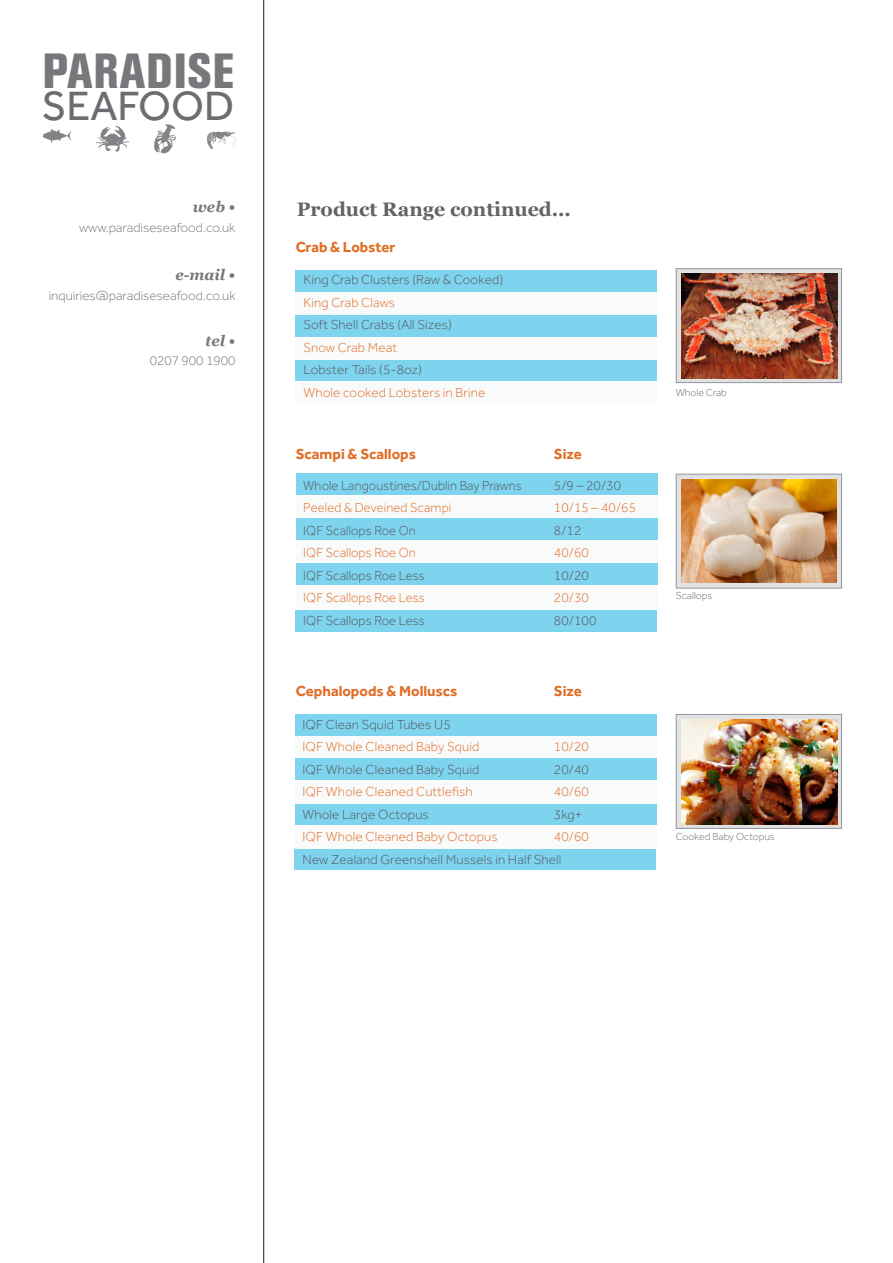
<style>
.page{position:relative;width:893px;height:1263px;background:#fff}
.page>*{position:absolute;margin:0;border:0;box-sizing:border-box;transform-origin:0 0}
.t1{font:800 condensed 48.9px "Akzidenz Grotesk BE";letter-spacing:.02em;color:#76787b}
.t2{font:42.3px "Effra";color:#6c6d70}
.t3{font:700 19.5px "Georgia";color:#636366}
.t4{font:700 15px "Effra";color:#e16d25}
.t5{font:italic 700 15px "Georgia";color:#76787b}
.t6{font:300 13.5px "Effra";letter-spacing:.01em;color:#57585a}
.t7{font:300 13.5px "Effra";letter-spacing:.01em;color:#e16d25}
.t8{font:300 13.5px "Effra";letter-spacing:.01em;color:#57585a;scale:.96 1}
.t9{font:300 13.5px "Effra";color:#76787b}
.t10{font:300 13.5px "Effra";letter-spacing:.01em;color:#e16d25;scale:.96 1}
.t11{font:300 10.5px "Effra";color:#6c6d70}
</style>
<div class="page">
<div style="left:676px;top:474px;width:166px;height:114px;background:#e1e2e4;border:1px solid #939598"></div>
<div style="left:676px;top:714px;width:166px;height:115px;background:linear-gradient(to right,#e1e2e4,#e1e2e4);border:1px solid #939598"></div>
<div style="left:295px;top:360px;width:362px;height:21px;background:#7ed3ef"></div>
<div style="left:296px;top:563px;width:361px;height:21px;background:#7ed3ef"></div>
<div style="left:295px;top:803px;width:362px;height:22px;background:#7ed3ef"></div>
<div style="left:295px;top:610px;width:362px;height:21px;background:#7ed3ef"></div>
<div style="left:294px;top:849px;width:362px;height:21px;background:#7ed3ef"></div>
<div style="left:295px;top:315px;width:362px;height:21px;background:#7ed3ef"></div>
<div style="left:296px;top:518px;width:361px;height:21px;background:#7ed3ef"></div>
<div style="left:295px;top:759px;width:362px;height:21px;background:#7ed3ef"></div>
<div style="left:295px;top:270px;width:362px;height:22px;background:#7ed3ef"></div>
<div style="left:296px;top:474px;width:361px;height:21px;background:#7ed3ef"></div>
<div style="left:295px;top:714px;width:362px;height:21px;background:#7ed3ef"></div>
<div style="left:295px;top:338px;width:362px;height:22px;background:#f9fafa"></div>
<div style="left:296px;top:542px;width:361px;height:21px;background:#f9fafa"></div>
<div style="left:295px;top:782px;width:362px;height:21px;background:#f9fafa"></div>
<div style="left:295px;top:293px;width:362px;height:21px;background:#f9fafa"></div>
<div style="left:296px;top:496px;width:361px;height:21px;background:#f9fafa"></div>
<div style="left:295px;top:736px;width:362px;height:22px;background:#f9fafa"></div>
<div style="left:295px;top:383px;width:362px;height:21px;background:#f9fafa"></div>
<div style="left:296px;top:586px;width:361px;height:22px;background:#f9fafa"></div>
<div style="left:295px;top:827px;width:362px;height:21px;background:#f9fafa"></div>
<svg style="left:207px;top:132px;width:29px;height:17px"></svg>
<svg style="left:96px;top:126px;width:33px;height:26px"></svg>
<svg style="left:154px;top:124px;width:22px;height:30px"></svg>
<svg style="left:43px;top:129px;width:29px;height:14px"></svg>
<hr style="left:263px;top:0;width:1px;height:1263px;background:#231f20">
<img style="left:681px;top:479px;width:156px;height:103px">
<div style="left:676px;top:268px;width:166px;height:115px;background:#e1e2e4;border:1px solid #939598"></div>
<img style="left:681px;top:273px;width:157px;height:105px">
<img style="left:681px;top:720px;width:156px;height:105px">
<h1 class="t1" style="left:43px;top:42px;width:193px">PARADISE</h1>
<h2 class="t2" style="left:42px;top:82px;width:194px">SEAFOOD</h2>
<p class="t5" style="left:193px;top:197px;width:44px">web •</p>
<p class="t9" style="left:79px;top:220px;width:158px">www.paradiseseafood.co.uk</p>
<p class="t5" style="left:175px;top:265px;width:62px">e-mail •</p>
<p class="t9" style="left:49px;top:288px;width:188px">inquiries@paradiseseafood.co.uk</p>
<p class="t5" style="left:205px;top:331px;width:32px">tel •</p>
<p class="t9" style="left:150px;top:353px;width:87px">0207 900 1900</p>
<h3 class="t3" style="left:297px;top:197px;width:276px">Product Range continued...</h3>
<p class="t4" style="left:296px;top:238px;width:101px">Crab &amp; Lobster</p>
<p class="t6" style="left:304px;top:272px;width:201px">King Crab Clusters (Raw &amp; Cooked)</p>
<p class="t7" style="left:304px;top:295px;width:93px">King Crab Claws</p>
<p class="t6" style="left:304px;top:317px;width:150px">Soft Shell Crabs (All Sizes)</p>
<p class="t7" style="left:304px;top:340px;width:95px">Snow Crab Meat</p>
<p class="t6" style="left:304px;top:362px;width:120px">Lobster Tails (5-8oz)</p>
<p class="t7" style="left:304px;top:385px;width:183px">Whole cooked Lobsters in Brine</p>
<p class="t4" style="left:296px;top:444px;width:122px">Scampi &amp; Scallops</p>
<p class="t4" style="left:554px;top:444px;width:29px">Size</p>
<p class="t8" style="left:303px;top:477px;width:229px">Whole Langoustines/Dublin Bay Prawns</p>
<p class="t10" style="left:303px;top:500px;width:156px">Peeled &amp; Deveined Scampi</p>
<p class="t8" style="left:303px;top:522px;width:119px">IQF Scallops Roe On</p>
<p class="t10" style="left:303px;top:545px;width:119px">IQF Scallops Roe On</p>
<p class="t8" style="left:303px;top:567px;width:128px">IQF Scallops Roe Less</p>
<p class="t10" style="left:303px;top:590px;width:128px">IQF Scallops Roe Less</p>
<p class="t8" style="left:303px;top:612px;width:128px">IQF Scallops Roe Less</p>
<p class="t6" style="left:554px;top:477px;width:69px">5/9 – 20/30</p>
<p class="t7" style="left:554px;top:500px;width:84px">10/15 – 40/65</p>
<p class="t6" style="left:554px;top:522px;width:29px">8/12</p>
<p class="t7" style="left:554px;top:545px;width:37px">40/60</p>
<p class="t6" style="left:554px;top:567px;width:37px">10/20</p>
<p class="t7" style="left:554px;top:590px;width:37px">20/30</p>
<p class="t6" style="left:554px;top:612px;width:44px">80/100</p>
<p class="t4" style="left:296px;top:681px;width:163px">Cephalopods &amp; Molluscs</p>
<p class="t4" style="left:554px;top:681px;width:29px">Size</p>
<p class="t6" style="left:302px;top:717px;width:150px">IQF Clean Squid Tubes U5</p>
<p class="t7" style="left:302px;top:739px;width:178px">IQF Whole Cleaned Baby Squid</p>
<p class="t6" style="left:302px;top:762px;width:178px">IQF Whole Cleaned Baby Squid</p>
<p class="t7" style="left:302px;top:784px;width:172px">IQF Whole Cleaned Cuttlefish</p>
<p class="t6" style="left:302px;top:807px;width:128px">Whole Large Octopus</p>
<p class="t7" style="left:302px;top:829px;width:197px">IQF Whole Cleaned Baby Octopus</p>
<p class="t6" style="left:302px;top:852px;width:260px">New Zealand Greenshell Mussels in Half Shell</p>
<p class="t7" style="left:554px;top:739px;width:37px">10/20</p>
<p class="t6" style="left:554px;top:762px;width:37px">20/40</p>
<p class="t7" style="left:554px;top:784px;width:37px">40/60</p>
<p class="t6" style="left:554px;top:807px;width:30px">3kg+</p>
<p class="t7" style="left:554px;top:829px;width:37px">40/60</p>
<p class="t11" style="left:676px;top:387px;width:52px">Whole Crab</p>
<p class="t11" style="left:676px;top:590px;width:38px">Scallops</p>
<p class="t11" style="left:676px;top:830px;width:101px">Cooked Baby Octopus</p>
</div>
